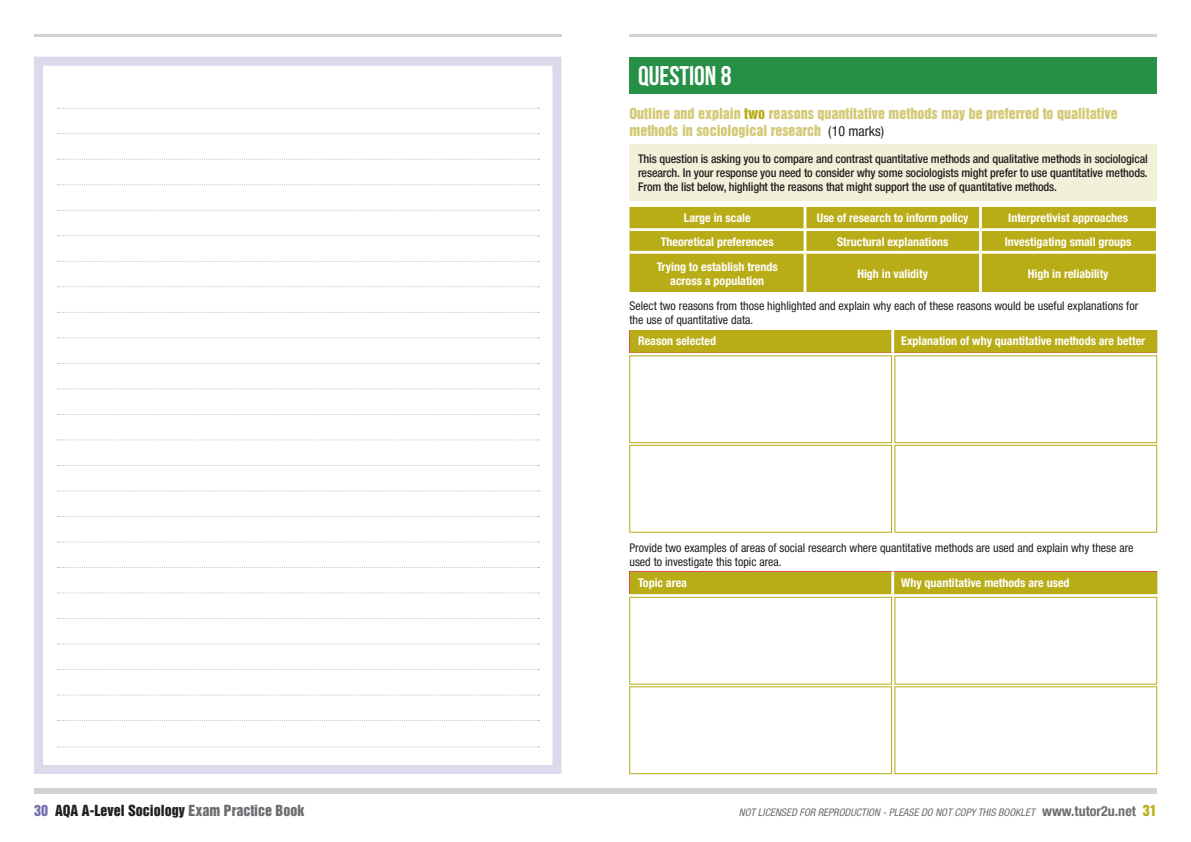
<style>
.page{position:relative;width:1191px;height:842px;background:#fff}
.page>*{position:absolute;margin:0;border:0;box-sizing:border-box;transform-origin:0 0}
.t1{font:700 27px "Bebas Neue";color:#fff}
.t2{font:14px/17px "Helvetica Inserat";color:#d3c975}
.t3{font:14px "Helvetica Inserat";color:#231f20}
.t4{font:700 condensed 12px/14px "Helvetica Neue";color:#fff;text-align:center}
.t5{font:500 condensed 12px/14px "Helvetica Neue";letter-spacing:-.01em;color:#231f20;text-align:justify}
.t6{font:condensed 12px "Helvetica Neue";color:#231f20}
.t7{font:italic condensed 10.5px "Helvetica Neue";color:#6c6d70}
.s1{color:#b9ad17}
.s2{font-family:"Helvetica Neue";font-stretch:condensed;color:#231f20}
.s3{color:#756fb3}
.s4{color:#6c6d70}
.s5{font-weight:700;font-style:normal;font-size:14px}
.s6{font-family:"Helvetica Inserat";font-style:normal;font-stretch:normal;font-size:14px;color:#b9ad17}
</style>
<div class="page">
<div style="left:595px;top:788px;width:562px;height:6px;background:#d1d2d4"></div>
<hr style="left:629px;top:34px;width:528px;height:3px;background:#d1d2d4">
<div style="left:34px;top:788px;width:561px;height:6px;background:#d1d2d4"></div>
<hr style="left:34px;top:34px;width:527px;height:3px;background:#d1d2d4">
<div style="left:34px;top:57px;width:527px;height:717px;border:9px solid #dbd9ec"></div>
<svg style="left:57px;top:108px;width:482px;height:1px"></svg>
<svg style="left:57px;top:133px;width:482px;height:1px"></svg>
<svg style="left:57px;top:159px;width:482px;height:1px"></svg>
<svg style="left:57px;top:184px;width:482px;height:1px"></svg>
<svg style="left:57px;top:210px;width:482px;height:1px"></svg>
<svg style="left:57px;top:235px;width:482px;height:1px"></svg>
<svg style="left:57px;top:261px;width:482px;height:1px"></svg>
<svg style="left:57px;top:286px;width:482px;height:1px"></svg>
<svg style="left:57px;top:312px;width:482px;height:1px"></svg>
<svg style="left:57px;top:337px;width:482px;height:1px"></svg>
<svg style="left:57px;top:363px;width:482px;height:1px"></svg>
<svg style="left:57px;top:388px;width:482px;height:1px"></svg>
<svg style="left:57px;top:414px;width:482px;height:1px"></svg>
<svg style="left:57px;top:439px;width:482px;height:1px"></svg>
<svg style="left:57px;top:465px;width:482px;height:1px"></svg>
<svg style="left:57px;top:490px;width:482px;height:1px"></svg>
<svg style="left:57px;top:516px;width:482px;height:1px"></svg>
<svg style="left:57px;top:541px;width:482px;height:1px"></svg>
<svg style="left:57px;top:567px;width:482px;height:1px"></svg>
<svg style="left:57px;top:592px;width:482px;height:1px"></svg>
<svg style="left:57px;top:618px;width:482px;height:1px"></svg>
<svg style="left:57px;top:643px;width:482px;height:1px"></svg>
<svg style="left:57px;top:669px;width:482px;height:1px"></svg>
<svg style="left:57px;top:694px;width:482px;height:1px"></svg>
<svg style="left:57px;top:720px;width:482px;height:1px"></svg>
<svg style="left:57px;top:746px;width:482px;height:1px"></svg>
<div style="left:629px;top:57px;width:528px;height:37px;background:#269047"></div>
<div style="left:629px;top:145px;width:528px;height:56px;background:#f3f0d9"></div>
<div style="left:629px;top:207px;width:527px;height:85px;background:#b9ad17"></div>
<hr style="left:803px;top:207px;width:3px;height:21px;background:#fff">
<hr style="left:979px;top:207px;width:3px;height:21px;background:#fff">
<hr style="left:629px;top:228px;width:176px;height:3px;background:#fff">
<hr style="left:805px;top:228px;width:175px;height:3px;background:#fff">
<hr style="left:803px;top:231px;width:3px;height:20px;background:#fff">
<hr style="left:980px;top:228px;width:176px;height:3px;background:#fff">
<hr style="left:979px;top:231px;width:3px;height:20px;background:#fff">
<hr style="left:629px;top:251px;width:176px;height:3px;background:#fff">
<hr style="left:805px;top:251px;width:175px;height:3px;background:#fff">
<hr style="left:803px;top:254px;width:3px;height:38px;background:#fff">
<hr style="left:980px;top:251px;width:176px;height:3px;background:#fff">
<hr style="left:979px;top:254px;width:3px;height:38px;background:#fff">
<svg style="left:629px;top:330px;width:528px;height:23px;background:#b9aa18"></svg>
<hr style="left:891px;top:330px;width:3px;height:23px;background:#fff">
<div style="left:629px;top:571px;width:528px;height:23px;background:#b9ad17"></div>
<hr style="left:891px;top:571px;width:3px;height:23px;background:#fff">
<div style="left:629px;top:356px;width:262px;height:87px;border:1px solid #b9ad17"></div>
<div style="left:894px;top:356px;width:263px;height:87px;border:1px solid #b9ad17"></div>
<div style="left:629px;top:445px;width:262px;height:87px;border:1px solid #b9ad17"></div>
<div style="left:894px;top:445px;width:263px;height:87px;border:1px solid #b9ad17"></div>
<div style="left:629px;top:597px;width:262px;height:87px;border:1px solid #b9ad17"></div>
<div style="left:894px;top:597px;width:263px;height:87px;border:1px solid #b9ad17"></div>
<div style="left:629px;top:686px;width:262px;height:88px;border:1px solid #b9ad17"></div>
<div style="left:894px;top:686px;width:263px;height:88px;border:1px solid #b9ad17"></div>
<p class="t1" style="left:638px;top:60px;width:95px">QUESTION 8</p>
<p class="t2" style="left:629px;top:105px;width:490px">Outline and explain <span class="s1">two</span> reasons quantitative methods may be preferred to qualitative methods in sociological research <span class="s2">(10 marks)</span></p>
<p class="t5" style="left:638px;top:151px;width:511px">This question is asking you to compare and contrast quantitative methods and qualitative methods in sociological research. In your response you need to consider why some sociologists might prefer to use quantitative methods.<br>From the list below, highlight the reasons that might support the use of quantitative methods.</p>
<p class="t4" style="left:684px;top:211px;width:68px">Large in scale</p>
<p class="t4" style="left:817px;top:211px;width:153px">Use of research to inform policy</p>
<p class="t4" style="left:1008px;top:211px;width:121px">Interpretivist approaches</p>
<p class="t4" style="left:661px;top:234px;width:114px">Theoretical preferences</p>
<p class="t4" style="left:837px;top:234px;width:113px">Structural explanations</p>
<p class="t4" style="left:1004px;top:234px;width:128px">Investigating small groups</p>
<p class="t4" style="left:657px;top:259px;width:122px">Trying to establish trends across a population</p>
<p class="t4" style="left:857px;top:266px;width:72px">High in validity</p>
<p class="t4" style="left:1027px;top:266px;width:82px">High in reliability</p>
<p class="t6" style="left:629px;top:299px;width:510px">Select two reasons from those highlighted and explain why each of these reasons would be useful explanations for</p>
<p class="t6" style="left:629px;top:313px;width:125px">the use of quantitative data.</p>
<p class="t4" style="left:638px;top:334px;width:79px">Reason selected</p>
<p class="t4" style="left:901px;top:334px;width:245px">Explanation of why quantitative methods are better</p>
<p class="t6" style="left:629px;top:541px;width:505px">Provide two examples of areas of social research where quantitative methods are used and explain why these are</p>
<p class="t6" style="left:629px;top:555px;width:154px">used to investigate this topic area.</p>
<p class="t4" style="left:638px;top:575px;width:51px">Topic area</p>
<p class="t4" style="left:901px;top:575px;width:170px">Why quantitative methods are used</p>
<p class="t3" style="left:34px;top:802px;width:272px"><span class="s3">30</span> AQA A-Level Sociology <span class="s4">Exam Practice Book</span></p>
<p class="t7" style="left:739px;top:806px;width:419px">NOT LICENSED FOR REPRODUCTION - PLEASE DO NOT COPY THIS BOOKLET <span class="s5">www.tutor2u.net</span> <span class="s6">31</span></p>
</div>
